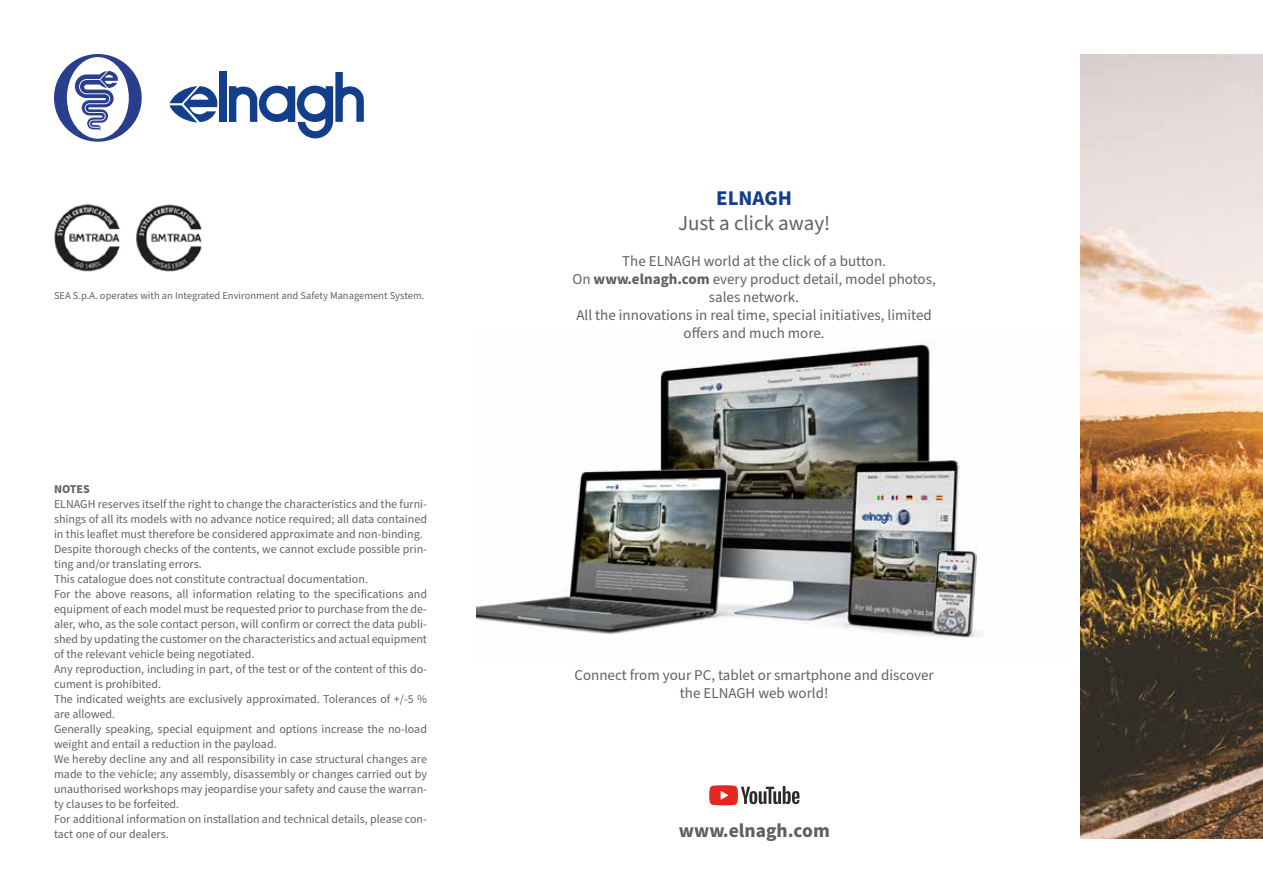
<style>
.page{position:relative;width:1263px;height:893px;background:#fff}
.page>*{position:absolute;margin:0;border:0;box-sizing:border-box;transform-origin:0 0}
.t1{font:21px "Source Sans Pro";color:#616161}
.t2{font:700 21px "Source Sans Pro";color:#123e8c}
.t3{font:700 19.5px "Source Sans Pro";color:#616161}
.t4{font:15px/18px "Source Sans Pro";color:#616161;text-align:center}
.t5{font:12px/15px "Source Sans Pro";color:#646363}
.t6{font:700 12px "Source Sans Pro";color:#646363}
.t7{font:10.5px "Source Sans Pro";color:#646363}
.s1{font-weight:700}
</style>
<div class="page">
<svg style="left:54px;top:54px;width:88px;height:88px"></svg>
<div style="left:219px;top:72px;width:8px;height:50px;background:#123e8c"></div>
<svg style="left:229px;top:72px;width:135px;height:66px"></svg>
<svg style="left:169px;top:86px;width:49px;height:37px"></svg>
<div style="left:304px;top:93px;width:21px;height:21px;background:#fff;border-radius:50%"></div>
<img style="left:54px;top:204px;width:148px;height:68px">
<img style="left:1080px;top:54px;width:183px;height:785px">
<svg style="left:709px;top:785px;width:90px;height:20px"></svg>
<img style="left:477px;top:339px;width:505px;height:303px">
<p class="t7" style="left:54px;top:289px;width:372px">SEA S.p.A. operates with an Integrated Environment and Safety Management System.</p>
<p class="t6" style="left:54px;top:480px;width:37px">NOTES</p>
<p class="t5" style="left:54px;top:496px;width:374px">ELNAGH reserves itself the right to change the characteristics and the furni&shy;shings of all its models with no advance notice required; all data contained in this leaflet must therefore be considered approximate and non-binding.<br>Despite thorough checks of the contents, we cannot exclude possible prin&shy;ting and/or translating errors.<br>This catalogue does not constitute contractual documentation.<br>For the above reasons, all information relating to the specifications and equipment of each model must be requested prior to purchase from the de&shy;aler, who, as the sole contact person, will confirm or correct the data publi&shy;shed by updating the customer on the characteristics and actual equipment of the relevant vehicle being negotiated.<br>Any reproduction, including in part, of the test or of the content of this do&shy;cument is prohibited.<br>The indicated weights are exclusively approximated. Tolerances of +/-5 % are allowed.<br>Generally speaking, special equipment and options increase the no-load weight and entail a reduction in the payload.<br>We hereby decline any and all responsibility in case structural changes are made to the vehicle; any assembly, disassembly or changes carried out by unauthorised workshops may jeopardise your safety and cause the warran&shy;ty clauses to be forfeited.<br>For additional information on installation and technical details, please con&shy;tact one of our dealers.</p>
<h1 class="t2" style="left:716px;top:184px;width:78px">ELNAGH</h1>
<h1 class="t1" style="left:678px;top:209px;width:154px">Just a click away!</h1>
<p class="t4" style="left:572px;top:253px;width:365px">The ELNAGH world at the click of a button.<br>On <span class="s1">www.elnagh.com</span> every product detail, model photos, sales network.<br>All the innovations in real time, special initiatives, limited offers and much more.</p>
<p class="t4" style="left:574px;top:667px;width:361px">Connect from your PC, tablet or smartphone and discover the ELNAGH web world!</p>
<h2 class="t3" style="left:679px;top:818px;width:152px">www.elnagh.com</h2>
</div>
